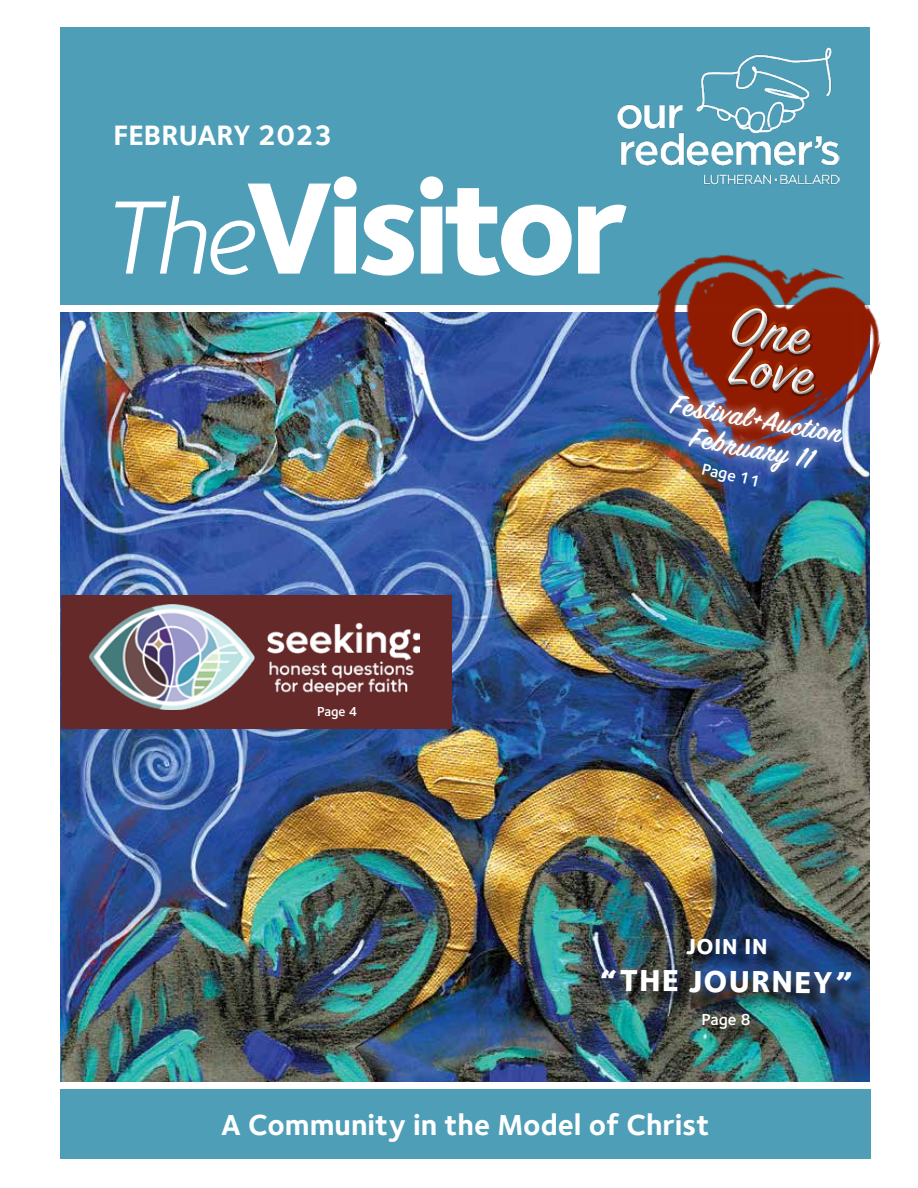
<style>
.page{position:relative;width:918px;height:1188px;background:#fff}
.page>*{position:absolute;margin:0;border:0;box-sizing:border-box;transform-origin:0 0}
.t1{font:800 135px "Foundry Sterling";letter-spacing:-.05em;color:#fff}
.t2{font:600 61.65px "Sign Painter House Script";color:#fff}
.t3{font:600 31.5px/30px "Sign Painter House Script";color:#fff;text-align:center}
.t4{font:800 31.5px "Foundry Sterling";color:#fff}
.t5{font:700 30px "Foundry Sterling";color:#fff}
.t6{font:700 29.1px "Foundry Sterling";color:#fff}
.t7{font:800 22.5px "Foundry Sterling";color:#fff}
.t8{font:600 16.5px "Foundry Sterling";color:#fff}
.t9{font:600 13.5px "Foundry Sterling";color:#fff}
.s1{font-weight:400;font-style:italic;font-size:108px}
</style>
<div class="page">
<div style="left:60px;top:27px;width:810px;height:277px;background:#4e9eb8"></div>
<img style="left:618px;top:47px;width:222px;height:138px">
<div style="left:60px;top:1089px;width:810px;height:69px;background:#4e9eb8"></div>
<img style="left:60px;top:312px;width:810px;height:770px">
<div style="left:61px;top:595px;width:391px;height:134px;background:#66292a"></div>
<img style="left:89px;top:605px;width:331px;height:104px">
<img style="left:619px;top:254px;width:262px;height:235px">
<div style="left:604px;top:941px;width:265px;height:106px;background:#000;opacity:.75"></div>
<img style="left:652px;top:302px;width:203px;height:192px">
<p class="t6" style="left:114px;top:118px;width:220px">FEBRUARY 2023</p>
<h1 class="t1" style="left:100px;top:144px;width:529px"><span class="s1">The</span>Visitor</h1>
<h2 class="t2" style="left:737px;top:328px;width:84px;rotate:8deg">Love</h2>
<p class="t3" style="left:674px;top:391px;width:174px;rotate:10deg">Festival+Auction<br>February 11</p>
<p class="t8" style="left:704px;top:459px;width:61px;rotate:13deg">Page 11</p>
<p class="t9" style="left:317px;top:704px;width:42px">Page 4</p>
<p class="t7" style="left:686px;top:932px;width:83px;rotate:1deg">JOIN IN</p>
<p class="t4" style="left:601px;top:960px;width:254px;rotate:1deg">“THE JOURNEY”</p>
<p class="t8" style="left:702px;top:1009px;width:51px;rotate:1deg">Page 8</p>
<p class="t5" style="left:221px;top:1107px;width:490px">A Community in the Model of Christ</p>
</div>
